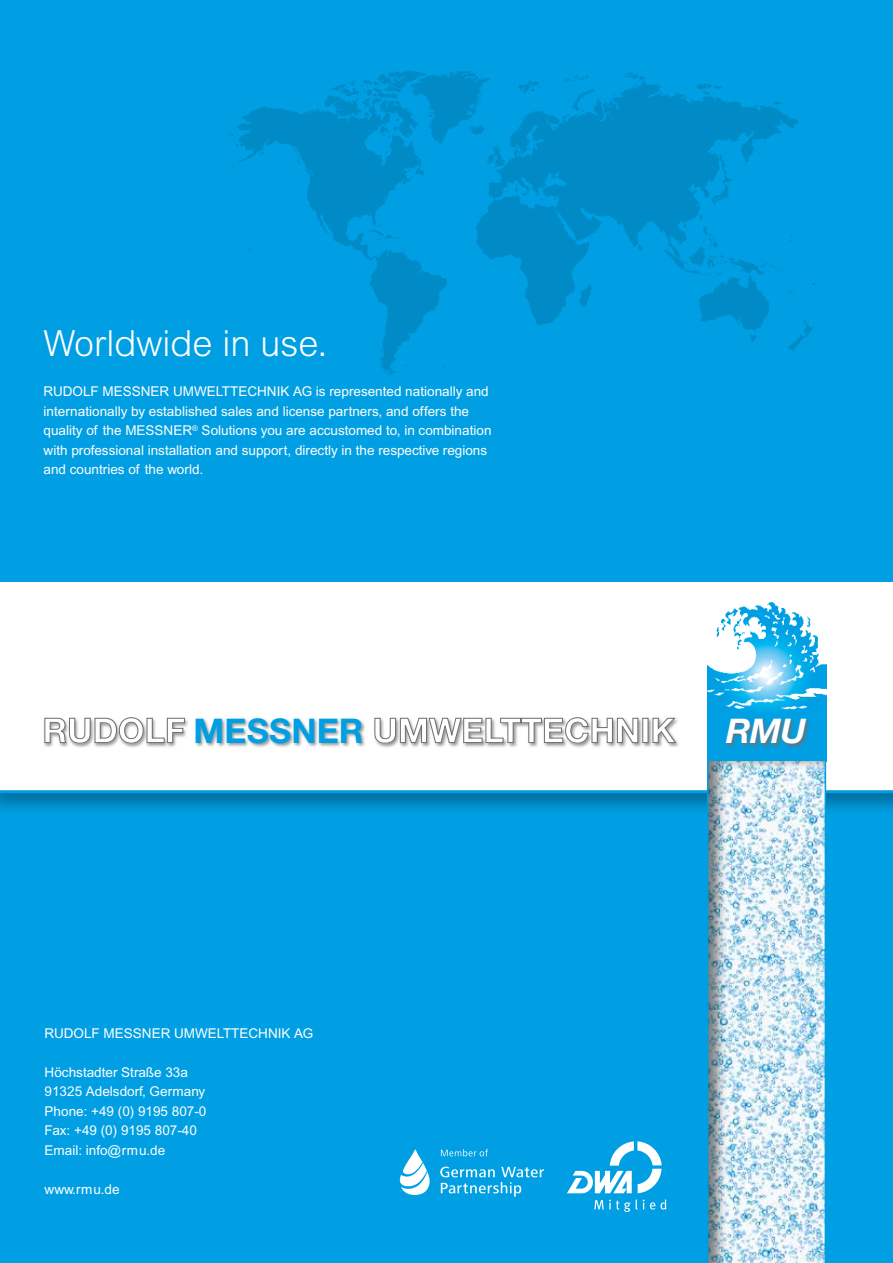
<style>
.page{position:relative;width:893px;height:1263px;background:#009fe3}
.page>*{position:absolute;margin:0;border:0;box-sizing:border-box;transform-origin:0 0}
.t1{font:300 36px "Arial";color:#fff}
.t2{font:700 34.05px "Helvetica Neue";letter-spacing:.005em;color:#fff}
.t3{font:italic 700 34.05px "Helvetica Neue";color:#fff}
.t4{font:13.5px/19.5px "Arial";color:#fff}
.s1{color:#009fe3}
</style>
<div class="page">
<div style="left:0;top:580px;width:893px;height:236px;background:#000;opacity:.3"></div>
<div style="left:0;top:583px;width:893px;height:210px;background:#fff"></div>
<div style="left:43px;top:716px;width:638px;height:32px;background:#706f6f;opacity:.7"></div>
<svg style="left:44px;top:717px;width:141px;height:27px"></svg>
<svg style="left:374px;top:717px;width:265px;height:27px"></svg>
<div style="left:642px;top:718px;width:6px;height:25px;border:1px solid #706f6f"></div>
<svg style="left:652px;top:717px;width:25px;height:26px"></svg>
<hr style="left:0;top:790px;width:893px;height:3px;background:#009fe3">
<img style="left:203px;top:70px;width:617px;height:305px">
<img style="left:707px;top:602px;width:119px;height:157px">
<div style="left:725px;top:718px;width:86px;height:31px;background:#706f6f;opacity:.8"></div>
<div style="left:707px;top:759px;width:122px;height:504px;background:#000;opacity:.5"></div>
<hr style="left:707px;top:759px;width:1px;height:504px;background:#009fe3">
<hr style="left:825px;top:759px;width:1px;height:504px;background:#009fe3">
<svg style="left:567px;top:1141px;width:95px;height:52px"></svg>
<svg style="left:594px;top:1199px;width:50px;height:13px"></svg>
<svg style="left:650px;top:1199px;width:16px;height:10px"></svg>
<svg style="left:440px;top:1167px;width:104px;height:29px"></svg>
<svg style="left:400px;top:1150px;width:30px;height:45px"></svg>
<svg style="left:441px;top:1149px;width:47px;height:7px"></svg>
<h1 class="t1" style="left:44px;top:322px;width:286px">Worldwide in use.</h1>
<p class="t4" style="left:44px;top:382px;width:449px">RUDOLF MESSNER UMWELTTECHNIK AG is represented nationally and internationally by established sales and license partners, and offers the quality of the MESSNER<sup>®</sup> Solutions you are accustomed to, in combination with professional installation and support, directly in the respective regions and countries of the world.</p>
<h2 class="t2" style="left:43px;top:709px;width:634px">RUDOLF <span class="s1">MESSNER</span> UMWELTTECHNIK</h2>
<h2 class="t3" style="left:726px;top:710px;width:81px">RMU</h2>
<p class="t4" style="left:45px;top:1023px;width:270px">RUDOLF MESSNER UMWELTTECHNIK AG</p>
<p class="t4" style="left:45px;top:1062px;width:163px">Höchstadter Straße 33a<br>91325 Adelsdorf, Germany<br>Phone: +49 (0) 9195 807-0<br>Fax: +49 (0) 9195 807-40<br>Email: info@rmu.de</p>
<p class="t4" style="left:45px;top:1179px;width:76px">www.rmu.de</p>
</div>
